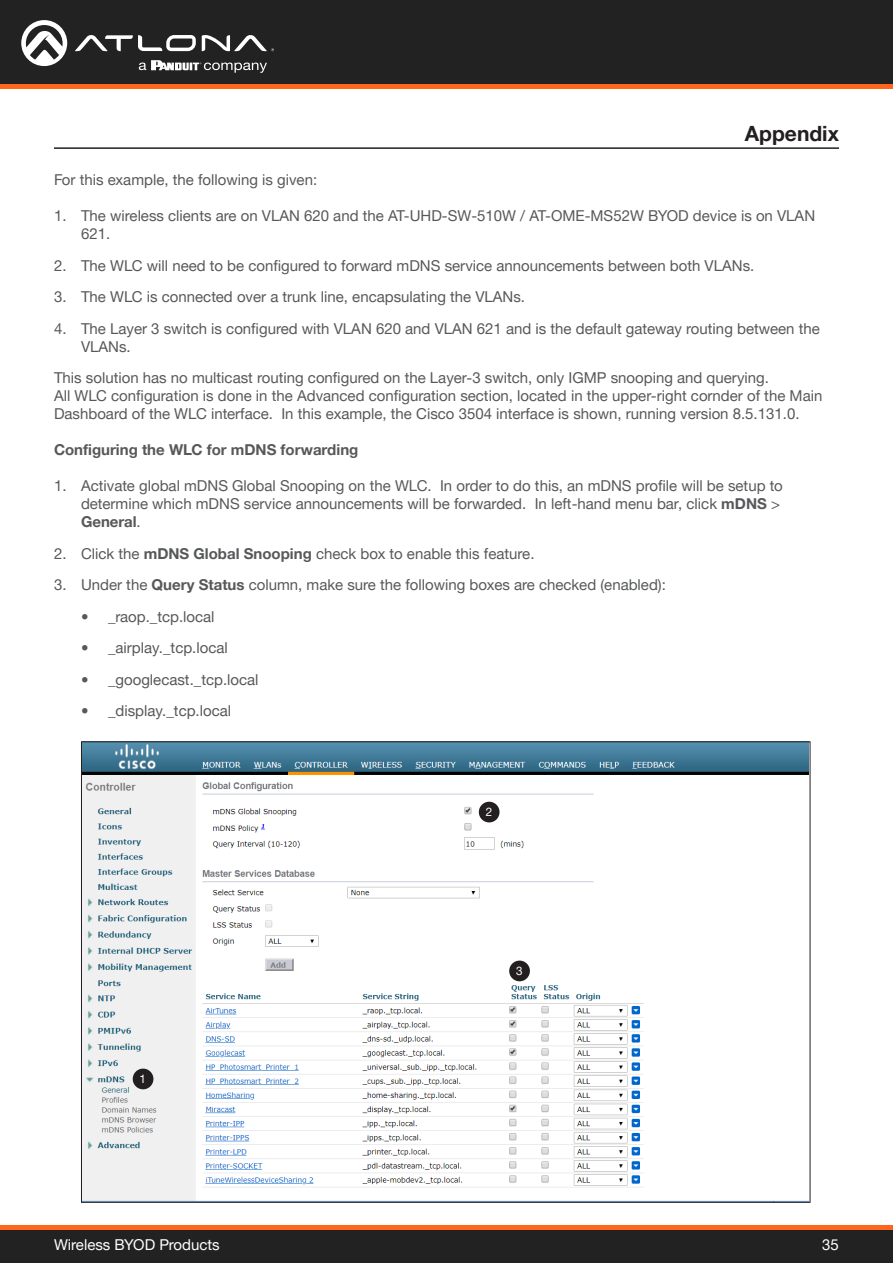
<style>
.page{position:relative;width:893px;height:1263px;background:#fff}
.page>*{position:absolute;margin:0;border:0;box-sizing:border-box;transform-origin:0 0}
.Non_TOC_Section_Head{font:700 21px "Helvetica Neue LTW1 G";color:#231f20}
.General_Text{font:15px/18px "Helvetica Neue LTW1 G";color:#57585a}
.General_Text-2{font:700 15px "Helvetica Neue LTW1 G";color:#57585a}
.t1{font:15px "Helvetica Neue LTW1 G";color:#fff}
.Product_Type_First_P{font:11.7px "Helvetica Neue LTW1 G";color:#fff}
.s1{font-weight:700}
</style>
<div class="page">
<div style="left:0;top:1227px;width:893px;height:36px;background:#222"></div>
<hr style="left:0;top:1225px;width:893px;height:4px;background:#ff661c">
<div style="left:0;top:0;width:893px;height:84px;background:#222"></div>
<hr style="left:0;top:84px;width:893px;height:4px;background:#ff661c">
<svg style="left:75px;top:35px;width:121px;height:16px"></svg>
<svg style="left:202px;top:35px;width:72px;height:16px"></svg>
<svg style="left:21px;top:20px;width:46px;height:46px"></svg>
<svg style="left:139px;top:60px;width:128px;height:13px"></svg>
<hr style="left:54px;top:147px;width:785px;height:2px;background:#231f20">
<img style="left:83px;top:743px;width:725px;height:458px">
<div style="left:479px;top:802px;width:21px;height:20px;background:#231f20;border-radius:50%"></div>
<div style="left:133px;top:1068px;width:20px;height:21px;background:#231f20;border-radius:50%"></div>
<div style="left:509px;top:960px;width:21px;height:21px;background:#231f20;border-radius:50%"></div>
<p class="Non_TOC_Section_Head" style="left:745px;top:120px;width:96px">Appendix</p>
<p class="General_Text" style="left:54px;top:171px;width:265px">For this example, the following is given:</p>
<p class="General_Text" style="left:81px;top:207px;width:736px;text-indent:-27px">1. The wireless clients are on VLAN 620 and the AT-UHD-SW-510W / AT-OME-MS52W BYOD device is on VLAN<br>621.</p>
<p class="General_Text" style="left:54px;top:256px;width:702px">2. The WLC will need to be configured to forward mDNS service announcements between both VLANs.</p>
<p class="General_Text" style="left:54px;top:288px;width:473px">3. The WLC is connected over a trunk line, encapsulating the VLANs.</p>
<p class="General_Text" style="left:81px;top:319px;width:740px;text-indent:-27px">4. The Layer 3 switch is configured with VLAN 620 and VLAN 621 and is the default gateway routing between the<br>VLANs.</p>
<p class="General_Text" style="left:54px;top:369px;width:770px">This solution has no multicast routing configured on the Layer-3 switch, only IGMP snooping and querying.<br>All WLC configuration is done in the Advanced configuration section, located in the upper-right cornder of the Main<br>Dashboard of the WLC interface. In this example, the Cisco 3504 interface is shown, running version 8.5.131.0.</p>
<p class="General_Text-2" style="left:54px;top:440px;width:306px">Configuring the WLC for mDNS forwarding</p>
<p class="General_Text" style="left:81px;top:477px;width:703px;text-indent:-27px">1. Activate global mDNS Global Snooping on the WLC. In order to do this, an mDNS profile will be setup to determine which mDNS service announcements will be forwarded. In left-hand menu bar, click <span class="s1">mDNS</span> &gt;<br><span class="s1">General</span>.</p>
<p class="General_Text" style="left:54px;top:544px;width:482px">2. Click the <span class="s1">mDNS Global Snooping</span> check box to enable this feature.</p>
<p class="General_Text" style="left:54px;top:576px;width:613px">3. Under the <span class="s1">Query Status</span> column, make sure the following boxes are checked (enabled):</p>
<p class="General_Text" style="left:81px;top:607px;width:135px">• _raop._tcp.local</p>
<p class="General_Text" style="left:81px;top:639px;width:148px">• _airplay._tcp.local</p>
<p class="General_Text" style="left:81px;top:670px;width:179px">• _googlecast._tcp.local</p>
<p class="General_Text" style="left:81px;top:702px;width:152px">• _display._tcp.local</p>
<p class="Product_Type_First_P" style="left:140px;top:1072px;width:8px">1</p>
<p class="Product_Type_First_P" style="left:486px;top:805px;width:8px">2</p>
<p class="Product_Type_First_P" style="left:516px;top:964px;width:8px">3</p>
<p class="t1" style="left:54px;top:1235px;width:167px">Wireless BYOD Products</p>
<p class="t1" style="left:822px;top:1235px;width:18px">35</p>
</div>
